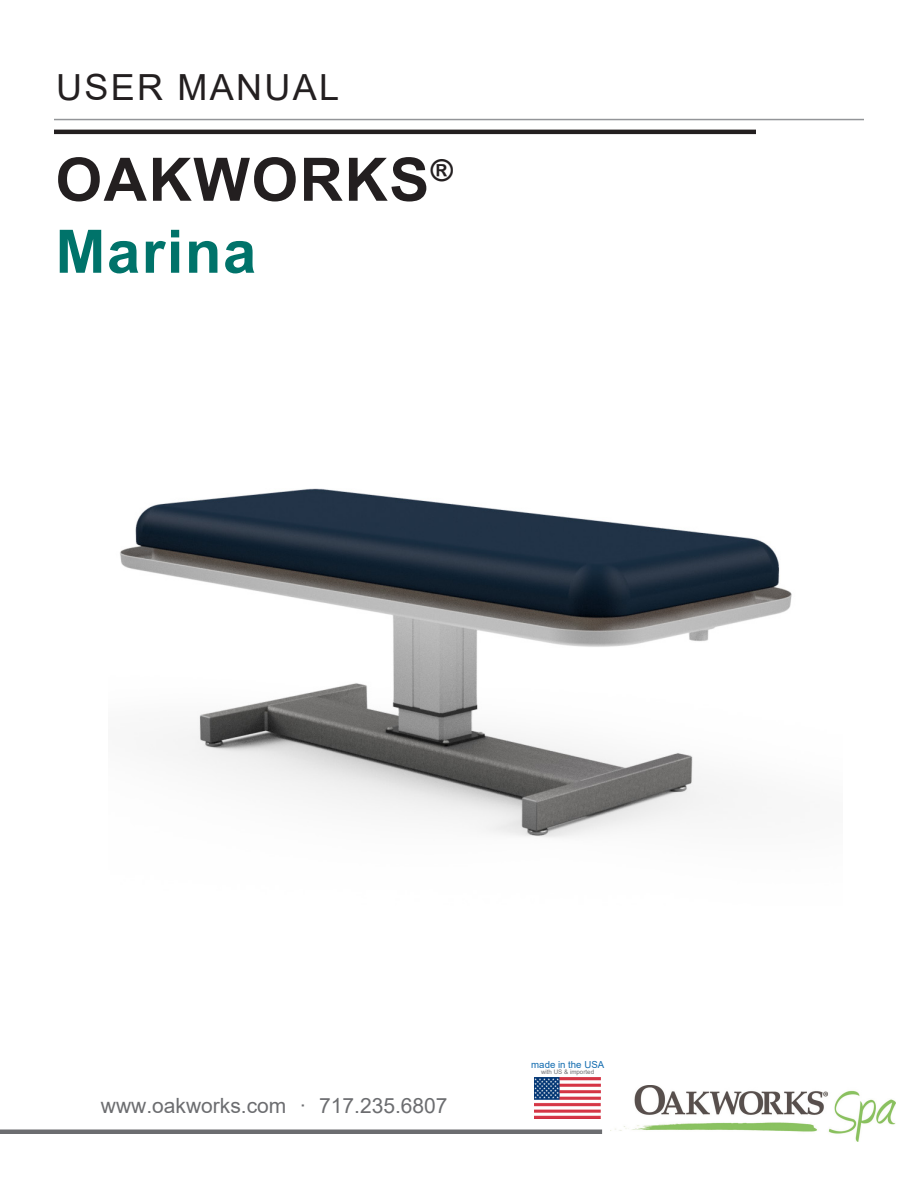
<style>
.page{position:relative;width:918px;height:1188px;background:#fff}
.page>*{position:absolute;margin:0;border:0;box-sizing:border-box;transform-origin:0 0}
.t1{font:700 60px "Arial";letter-spacing:.025em;color:#231f20}
.t2{font:700 60px "Arial";letter-spacing:.025em;color:#00736a}
.t3{font:36px "Arial";letter-spacing:.065em;color:#231f20}
.t4{font:21px "Arial";color:#6c6d70}
.t5{font:9.6px "Arial";color:#116baf}
.t6{font:6.15px "Arial";color:#6c6d70}
</style>
<div class="page">
<hr style="left:54px;top:130px;width:702px;height:4px;background:#231f20">
<hr style="left:54px;top:119px;width:810px;height:1px;background:#939598">
<hr style="left:0;top:1130px;width:602px;height:4px;background:#6c6d70">
<img style="left:535px;top:1077px;width:66px;height:41px">
<img style="left:610px;top:1086px;width:286px;height:55px">
<img style="left:120px;top:488px;width:672px;height:350px">
<p class="t3" style="left:56px;top:62px;width:285px">USER MANUAL</p>
<p class="t1" style="left:56px;top:137px;width:399px">OAKWORKS<sup>®</sup></p>
<p class="t2" style="left:56px;top:209px;width:202px">Marina</p>
<p class="t4" style="left:101px;top:1092px;width:348px">www.oakworks.com · 717.235.6807</p>
<p class="t5" style="left:531px;top:1058px;width:74px">made in the USA</p>
<p class="t6" style="left:541px;top:1068px;width:55px">with US &amp; imported</p>
</div>
